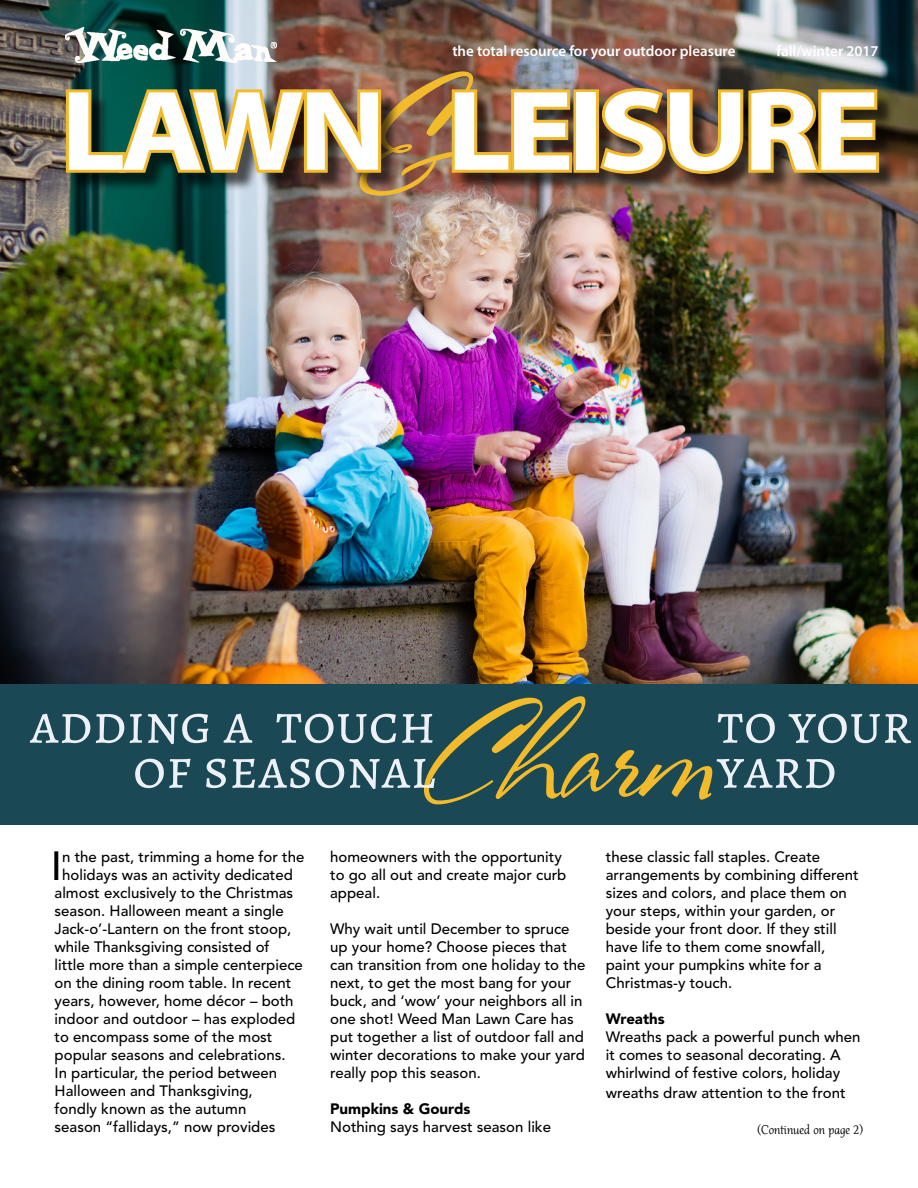
<style>
.page{position:relative;width:918px;height:1188px;background:#fff}
.page>*{position:absolute;margin:0;border:0;box-sizing:border-box;transform-origin:0 0}
.t1{font:127.5px "Stephanie Marie JF";color:#f2bb2b}
.t2{font:700 114.75px "Myriad Pro";letter-spacing:-.045em;color:#fff;scale:1.11 1}
.t3{font:57px/45px "Alegreya SC";color:#edf1f7}
.t4{font:500 40.35px "Avenir LT Std";color:#000}
.t5{font:500 15px/18px "Avenir LT Std";color:#000}
.t6{font:600 15px "Myriad Pro";color:#fff}
.t7{font:900 15px "Avenir LT Std";color:#000}
.t8{font:13.5px "Althea";color:#000}
</style>
<div class="page">
<img style="left:0;top:0;width:918px;height:685px">
<div style="left:68px;top:91px;width:830px;height:101px;background:#000;opacity:.65"></div>
<div style="left:573px;top:89px;width:26px;height:84px;border:6px solid #f2bb2b"></div>
<img style="left:596px;top:85px;width:286px;height:92px">
<div style="left:0;top:685px;width:918px;height:140px;background:#1a4854"></div>
<img style="left:65px;top:27px;width:211px;height:35px">
<img style="left:63px;top:69px;width:512px;height:133px">
<p class="t6" style="left:452px;top:42px;width:285px">the total resource for your outdoor pleasure</p>
<p class="t6" style="left:776px;top:42px;width:104px">fall/winter 2017</p>
<h2 class="t2" style="left:60px;top:56px;width:295px">LAWN</h2>
<h2 class="t2" style="left:446px;top:56px;width:393px">LEISURE</h2>
<h1 class="t1" style="left:422px;top:678px;width:294px">Charm</h1>
<h3 class="t3" style="left:30px;top:702px;width:407px;text-align:right">adding a touch of seasonal</h3>
<h3 class="t3" style="left:717px;top:702px;width:197px">to your yard</h3>
<h3 class="t4" style="left:51px;top:843px;width:13px">I</h3>
<p class="t5" style="left:62px;top:848px;width:244px">n the past, trimming a home for the</p>
<p class="t5" style="left:62px;top:866px;width:232px">holidays was an activity dedicated</p>
<p class="t5" style="left:55px;top:884px;width:240px">almost exclusively to the Christmas</p>
<p class="t5" style="left:55px;top:902px;width:231px">season. Halloween meant a single</p>
<p class="t5" style="left:55px;top:920px;width:238px">Jack-o’-Lantern on the front stoop,</p>
<p class="t5" style="left:55px;top:938px;width:217px">while Thanksgiving consisted of</p>
<p class="t5" style="left:55px;top:956px;width:250px">little more than a simple centerpiece</p>
<p class="t5" style="left:55px;top:974px;width:238px">on the dining room table. In recent</p>
<p class="t5" style="left:55px;top:992px;width:241px">years, however, home décor – both</p>
<p class="t5" style="left:55px;top:1010px;width:242px">indoor and outdoor – has exploded</p>
<p class="t5" style="left:55px;top:1028px;width:219px">to encompass some of the most</p>
<p class="t5" style="left:55px;top:1046px;width:232px">popular seasons and celebrations.</p>
<p class="t5" style="left:55px;top:1064px;width:224px">In particular, the period between</p>
<p class="t5" style="left:55px;top:1082px;width:200px">Halloween and Thanksgiving,</p>
<p class="t5" style="left:55px;top:1100px;width:193px">fondly known as the autumn</p>
<p class="t5" style="left:55px;top:1118px;width:222px">season “fallidays,” now provides</p>
<p class="t5" style="left:330px;top:848px;width:238px">homeowners with the opportunity to go all out and create major curb appeal.</p>
<p class="t5" style="left:330px;top:920px;width:257px">Why wait until December to spruce up your home? Choose pieces that can transition from one holiday to the next, to get the most bang for your buck, and ‘wow’ your neighbors all in one shot! Weed Man Lawn Care has put together a list of outdoor fall and winter decorations to make your yard really pop this season.</p>
<p class="t7" style="left:330px;top:1100px;width:142px">Pumpkins &amp; Gourds</p>
<p class="t5" style="left:330px;top:1118px;width:222px">Nothing says harvest season like</p>
<p class="t5" style="left:606px;top:848px;width:254px">these classic fall staples. Create arrangements by combining different sizes and colors, and place them on your steps, within your garden, or beside your front door. If they still have life to them come snowfall, paint your pumpkins white for a<br>Christmas-y touch.</p>
<p class="t7" style="left:606px;top:1010px;width:60px">Wreaths</p>
<p class="t5" style="left:606px;top:1028px;width:256px">Wreaths pack a powerful punch when it comes to seasonal decorating. A whirlwind of festive colors, holiday</p>
<p class="t5" style="left:606px;top:1084px;width:241px">wreaths draw attention to the front</p>
<p class="t8" style="left:757px;top:1121px;width:108px">(Continued on page 2)</p>
</div>
